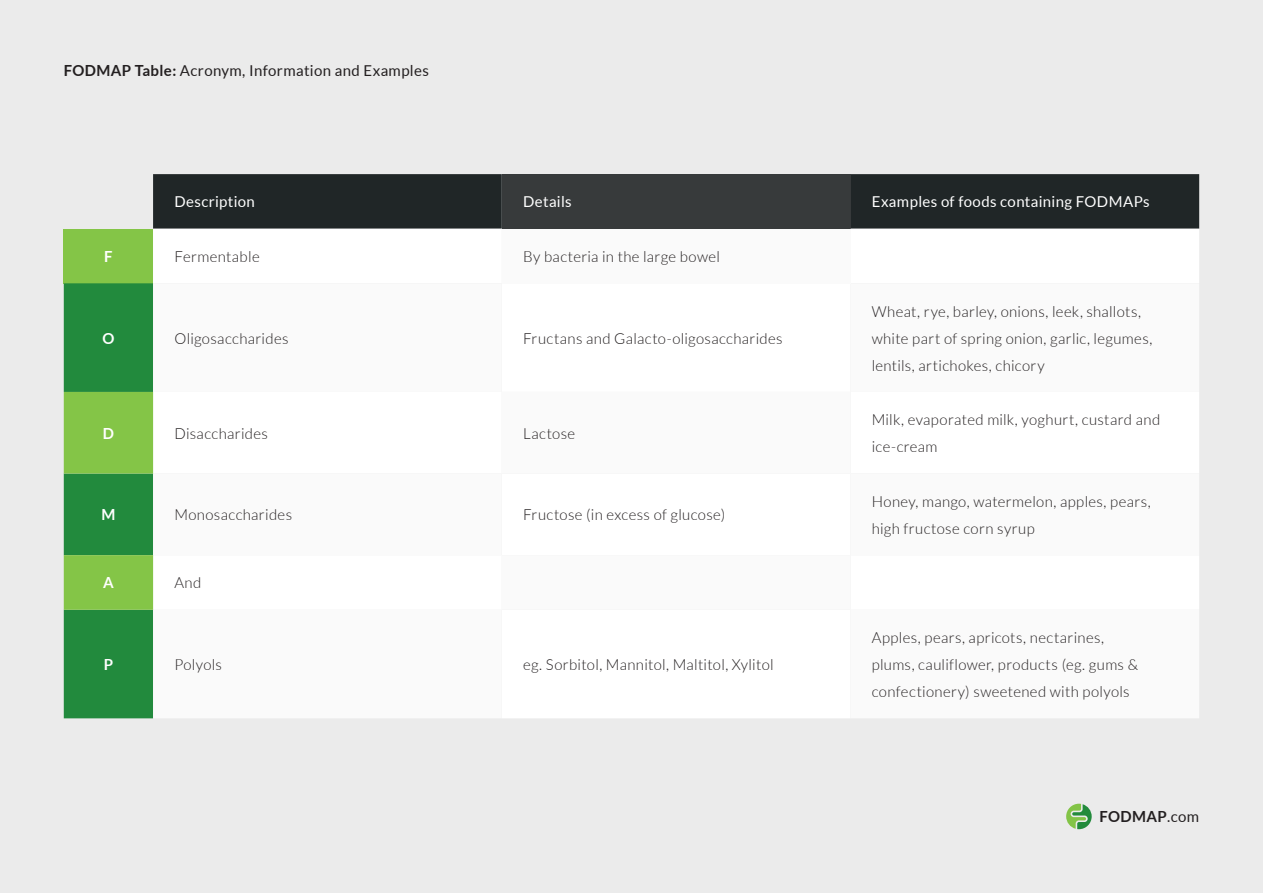
<style>
.page{position:relative;width:1263px;height:893px;background:#ebebeb}
.page>*{position:absolute;margin:0;border:0;box-sizing:border-box;transform-origin:0 0}
.t1{font:300 15px/27px "Lato";letter-spacing:.02em;color:#231f20}
.t2{font:15px "Lato";letter-spacing:.025em;color:#fff}
.t3{font:15px "Lato";letter-spacing:.025em;color:#231f20}
.t4{font:700 15px "Lato";letter-spacing:.025em;color:#231f20}
.t5{font:700 15px "Lato";color:#fff}
.s1{font-weight:700}
.s2{font-weight:400}
</style>
<div class="page">
<div style="left:153px;top:174px;width:1046px;height:55px;background:#202627"></div>
<div style="left:502px;top:174px;width:348px;height:55px;background:#373a3b"></div>
<div style="left:64px;top:229px;width:89px;height:54px;background:#84c547"></div>
<div style="left:153px;top:229px;width:1046px;height:54px;background:#fff"></div>
<div style="left:502px;top:229px;width:348px;height:54px;background:#fafafa"></div>
<div style="left:153px;top:283px;width:1046px;height:435px;background:#fafafa"></div>
<svg style="left:64px;top:283px;width:89px;height:435px;background:#419c40"></svg>
<svg style="left:1066px;top:804px;width:26px;height:25px"></svg>
<p class="t3" style="left:64px;top:62px;width:367px"><span class="s1">FODMAP Table:</span> Acronym, Information and Examples</p>
<p class="t2" style="left:174px;top:194px;width:82px">Description</p>
<p class="t2" style="left:523px;top:194px;width:50px">Details</p>
<p class="t2" style="left:872px;top:194px;width:279px">Examples of foods containing FODMAPs</p>
<p class="t5" style="left:104px;top:248px;width:10px">F</p>
<p class="t1" style="left:174px;top:243px;width:87px">Fermentable</p>
<p class="t1" style="left:523px;top:243px;width:198px">By bacteria in the large bowel</p>
<p class="t5" style="left:102px;top:330px;width:13px">O</p>
<p class="t1" style="left:174px;top:325px;width:116px">Oligosaccharides</p>
<p class="t1" style="left:523px;top:325px;width:261px">Fructans and Galacto-oligosaccharides</p>
<p class="t5" style="left:103px;top:425px;width:13px">D</p>
<p class="t1" style="left:174px;top:420px;width:95px">Disaccharides</p>
<p class="t1" style="left:523px;top:420px;width:54px">Lactose</p>
<p class="t5" style="left:101px;top:506px;width:15px">M</p>
<p class="t1" style="left:174px;top:502px;width:119px">Monosaccharides</p>
<p class="t1" style="left:523px;top:502px;width:204px">Fructose (in excess of glucose)</p>
<p class="t5" style="left:103px;top:574px;width:12px">A</p>
<p class="t1" style="left:174px;top:570px;width:29px">And</p>
<p class="t5" style="left:104px;top:656px;width:11px">P</p>
<p class="t1" style="left:174px;top:651px;width:49px">Polyols</p>
<p class="t1" style="left:523px;top:651px;width:252px">eg. Sorbitol, Mannitol, Maltitol, Xylitol</p>
<p class="t1" style="left:872px;top:298px;width:282px">Wheat, rye, barley, onions, leek, shallots, white part of spring onion, garlic, legumes, lentils, artichokes, chicory</p>
<p class="t1" style="left:872px;top:406px;width:290px">Milk, evaporated milk, yoghurt, custard and ice-cream</p>
<p class="t1" style="left:872px;top:488px;width:280px">Honey, mango, watermelon, apples, pears, high fructose corn syrup</p>
<p class="t1" style="left:872px;top:624px;width:268px">Apples, pears, apricots, nectarines, plums, cauliflower, products (eg. gums &amp; confectionery) sweetened with polyols</p>
<p class="t4" style="left:1099px;top:808px;width:101px">FODMAP<span class="s2">.com</span></p>
</div>
